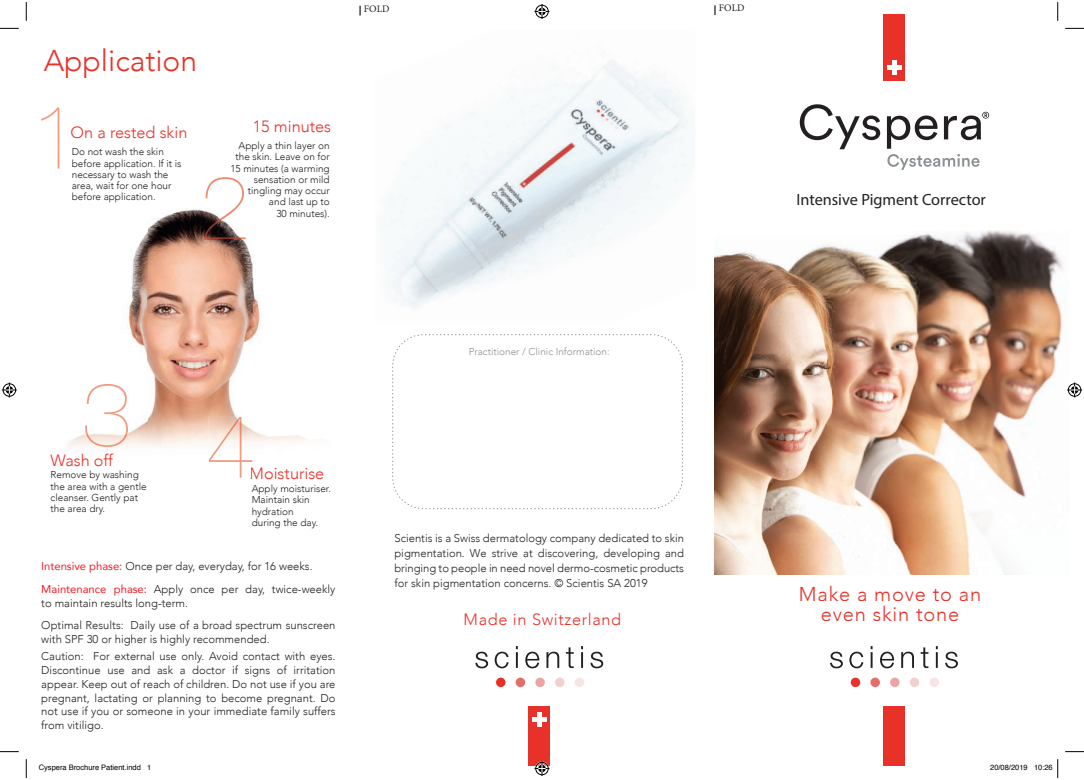
<style>
.page{position:relative;width:1084px;height:780px;background:#fff}
.page>*{position:absolute;margin:0;border:0;box-sizing:border-box;transform-origin:0 0}
.t1{font:200 89.62px "Helvetica Neue";color:#f19a7e}
.t2{font:200 89.62px "Helvetica Neue";color:#f1896b}
.t3{font:300 30px "Avenir";color:#e83129}
.t4{font:300 20px/20px "Avenir";letter-spacing:.04em;color:#e73129;text-align:center}
.t5{font:300 16.25px "Avenir";color:#e83129}
.t6{font:16.25px "Circular Std";color:#231f20}
.t7{font:300 16.25px "Avenir";letter-spacing:.04em;color:#e83129}
.t8{font:300 11.25px/13.8px "Avenir";color:#231f20}
.t9{font:300 10px/11.2px "Avenir";color:#231f20}
.t10{font:300 10px "Avenir";color:#8b9093}
.t11{font:10px "Minion Pro";letter-spacing:.01em;color:#231f20}
.t12{font:7.5px "Helvetica";color:#000}
.s1{font-weight:400;color:#ee1d23}
</style>
<div class="page">
<img style="left:68px;top:209px;width:239px;height:253px">
<svg style="left:799px;top:104px;width:81px;height:45px"></svg>
<svg style="left:887px;top:112px;width:102px;height:58px"></svg>
<div style="left:883px;top:14px;width:22px;height:67px;background:#e73129"></div>
<div style="left:883px;top:706px;width:22px;height:59px;background:#e73129"></div>
<hr style="left:892px;top:60px;width:4px;height:14px;background:#fff">
<hr style="left:887px;top:65px;width:14px;height:4px;background:#fff">
<div style="left:528px;top:706px;width:22px;height:59px;background:#e73129"></div>
<hr style="left:537px;top:712px;width:4px;height:15px;background:#fff">
<div style="left:532px;top:717px;width:14px;height:5px;background:#fff"></div>
<svg style="left:475px;top:651px;width:13px;height:17px"></svg>
<svg style="left:495px;top:651px;width:13px;height:17px"></svg>
<svg style="left:516px;top:646px;width:2px;height:21px"></svg>
<svg style="left:525px;top:651px;width:14px;height:17px"></svg>
<svg style="left:546px;top:651px;width:13px;height:16px"></svg>
<svg style="left:566px;top:647px;width:8px;height:21px"></svg>
<svg style="left:581px;top:646px;width:2px;height:21px"></svg>
<svg style="left:590px;top:651px;width:13px;height:17px"></svg>
<div style="left:496px;top:677px;width:9px;height:10px;background:#e83129;border-radius:50%"></div>
<div style="left:516px;top:677px;width:9px;height:10px;background:#e56d69;border-radius:50%"></div>
<div style="left:535px;top:677px;width:10px;height:10px;background:#e9a6a5;border-radius:50%"></div>
<div style="left:555px;top:677px;width:9px;height:10px;background:#f1d0ce;border-radius:50%"></div>
<div style="left:574px;top:677px;width:10px;height:10px;background:#f7e5e5;border-radius:50%"></div>
<svg style="left:830px;top:651px;width:13px;height:17px"></svg>
<svg style="left:849px;top:651px;width:14px;height:17px"></svg>
<svg style="left:870px;top:646px;width:2px;height:21px"></svg>
<svg style="left:880px;top:651px;width:14px;height:17px"></svg>
<svg style="left:901px;top:651px;width:13px;height:16px"></svg>
<svg style="left:920px;top:647px;width:8px;height:21px"></svg>
<svg style="left:936px;top:646px;width:1px;height:21px"></svg>
<svg style="left:945px;top:651px;width:13px;height:17px"></svg>
<svg style="left:850px;top:677px;width:10px;height:10px"></svg>
<div style="left:870px;top:677px;width:10px;height:10px;background:#e56d69;border-radius:50%"></div>
<div style="left:890px;top:677px;width:9px;height:10px;background:#e9a6a5;border-radius:50%"></div>
<div style="left:909px;top:677px;width:10px;height:10px;background:#f1d0ce;border-radius:50%"></div>
<div style="left:929px;top:677px;width:10px;height:10px;background:#f7e5e5;border-radius:50%"></div>
<div style="left:392px;top:334px;width:290px;height:175px;border:1px dashed #8b9093;border-radius:31px"></div>
<img style="left:85px;top:384px;width:43px;height:63px">
<img style="left:204px;top:208px;width:41px;height:31px">
<img style="left:209px;top:417px;width:43px;height:61px">
<img style="left:389px;top:60px;width:299px;height:249px">
<img style="left:715px;top:230px;width:348px;height:344px">
<svg style="left:359px;top:6px;width:2px;height:10px"></svg>
<svg style="left:0;top:28px;width:19px;height:1px"></svg>
<svg style="left:1065px;top:28px;width:19px;height:1px"></svg>
<svg style="left:0;top:751px;width:19px;height:1px"></svg>
<svg style="left:1065px;top:751px;width:19px;height:1px"></svg>
<svg style="left:25px;top:2px;width:2px;height:19px"></svg>
<svg style="left:25px;top:759px;width:2px;height:18px"></svg>
<svg style="left:1057px;top:2px;width:1px;height:19px"></svg>
<svg style="left:534px;top:4px;width:15px;height:15px"></svg>
<svg style="left:534px;top:761px;width:15px;height:15px"></svg>
<svg style="left:2px;top:382px;width:15px;height:15px"></svg>
<svg style="left:1067px;top:382px;width:15px;height:15px"></svg>
<svg style="left:1057px;top:759px;width:1px;height:18px"></svg>
<h2 class="t3" style="left:44px;top:43px;width:155px">Application</h2>
<h1 class="t1" style="left:31px;top:67px;width:51px">1</h1>
<h3 class="t5" style="left:71px;top:123px;width:118px">On a rested skin</h3>
<p class="t9" style="left:72px;top:146px;width:111px">Do not wash the skin before application. If it is necessary to wash the area, wait for one hour before application.</p>
<h3 class="t5" style="left:253px;top:116px;width:80px">15 minutes</h3>
<p class="t9" style="left:230px;top:140px;width:101px;text-align:right">Apply a thin layer on the skin. Leave on for<br>15 minutes (a warming sensation or mild tingling may occur and last up to<br>30 minutes).</p>
<h1 class="t2" style="left:200px;top:138px;width:51px">2</h1>
<p class="t11" style="left:364px;top:2px;width:27px">FOLD</p>
<p class="t11" style="left:719px;top:1px;width:27px">FOLD</p>
<h3 class="t5" style="left:51px;top:451px;width:64px">Wash off</h3>
<p class="t9" style="left:51px;top:469px;width:98px">Remove by washing the area with a gentle cleanser. Gently pat the area dry.</p>
<h3 class="t5" style="left:250px;top:464px;width:76px">Moisturise</h3>
<p class="t9" style="left:252px;top:483px;width:81px">Apply moisturiser.<br>Maintain skin hydration<br>during the day.</p>
<p class="t8" style="left:41px;top:555px;width:296px;line-height:22.5px"><span class="s1">Intensive phase:</span> Once per day, everyday, for 16 weeks.<br><span class="s1">Maintenance phase:</span> Apply once per day, twice-weekly</p>
<p class="t8" style="left:41px;top:591px;width:296px;line-height:22.5px">to maintain results long-term.<br>Optimal Results: Daily use of a broad spectrum sunscreen</p>
<p class="t8" style="left:41px;top:630px;width:296px;line-height:17.5px">with SPF 30 or higher is highly recommended.<br>Caution: For external use only. Avoid contact with eyes.</p>
<p class="t8" style="left:41px;top:663px;width:296px;text-align:justify">Discontinue use and ask a doctor if signs of irritation appear. Keep out of reach of children. Do not use if you are pregnant, lactating or planning to become pregnant. Do not use if you or someone in your immediate family suffers from vitiligo.</p>
<p class="t10" style="left:469px;top:346px;width:142px">Practitioner / Clinic Information:</p>
<p class="t8" style="left:394px;top:530px;width:291px;line-height:15px;text-align:justify">Scientis is a Swiss dermatology company dedicated to skin pigmentation. We strive at discovering, developing and bringing to people in need novel dermo-cosmetic products for skin pigmentation concerns. © Scientis SA 2019</p>
<h3 class="t7" style="left:463px;top:610px;width:159px">Made in Switzerland</h3>
<h3 class="t6" style="left:796px;top:189px;width:191px">Intensive Pigment Corrector</h3>
<h3 class="t4" style="left:799px;top:583px;width:184px">Make a move to an even skin tone</h3>
<p class="t12" style="left:39px;top:762px;width:114px">Cyspera Brochure Patient.indd 1</p>
<p class="t12" style="left:990px;top:762px;width:64px">20/08/2019 10:26</p>
</div>
